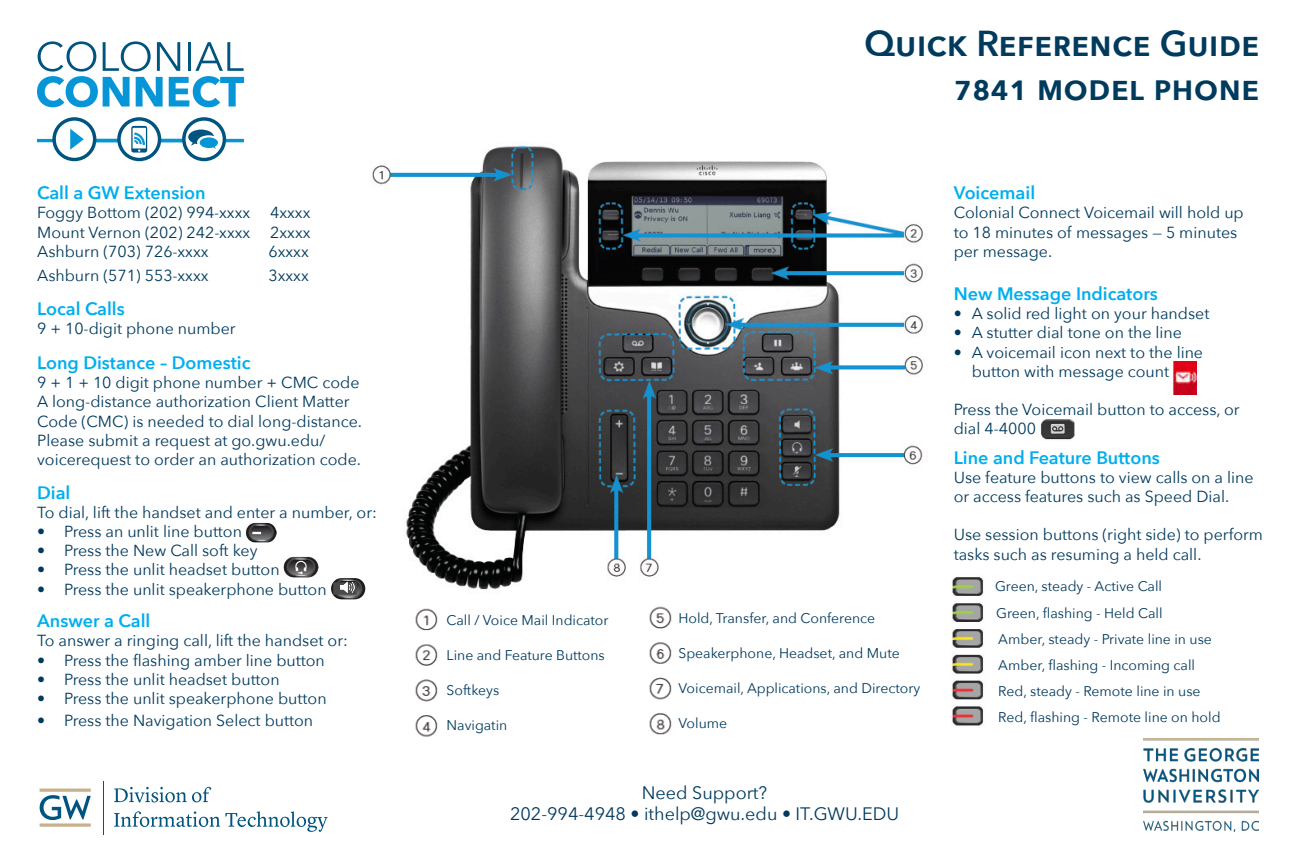
<style>
.page{position:relative;width:1296px;height:864px;background:#fff}
.page>*{position:absolute;margin:0;border:0;box-sizing:border-box;transform-origin:0 0}
.t1{font:600 36px "Avenir Next";color:#003a5d}
.t2{font:600 18px "Avenir Next";color:#00aeef}
.t3{font:18px/21.6px "Avenir Next";color:#003a5d;text-align:center}
.t4{font:16px/19.2px "Avenir Next";color:#003a5d}
.t5{font:14px "Avenir Next";color:#003a5d}
</style>
<div class="page">
<svg style="left:114px;top:787px;width:214px;height:45px"></svg>
<hr style="left:103px;top:781px;width:1px;height:53px;background:#005480">
<svg style="left:40px;top:795px;width:51px;height:25px"></svg>
<hr style="left:40px;top:789px;width:51px;height:3px;background:#c8b08b">
<svg style="left:40px;top:823px;width:51px;height:4px"></svg>
<svg style="left:37px;top:41px;width:207px;height:66px"></svg>
<hr style="left:223px;top:139px;width:21px;height:3px;background:#0696d7">
<hr style="left:37px;top:139px;width:19px;height:3px;background:#0696d7">
<hr style="left:96px;top:139px;width:24px;height:3px;background:#0696d7">
<div style="left:52px;top:117px;width:44px;height:44px;border:3px solid #005480;border-radius:50%"></div>
<svg style="left:70px;top:129px;width:14px;height:21px"></svg>
<svg style="left:116px;top:117px;width:112px;height:45px"></svg>
<img style="left:952px;top:577px;width:32px;height:149px">
<img style="left:372px;top:145px;width:551px;height:445px">
<img style="left:415px;top:608px;width:23px;height:129px">
<img style="left:331px;top:578px;width:34px;height:22px">
<div style="left:333px;top:582px;width:24px;height:13px;background:#4b494b;border:2px solid #4b494b"></div>
<img style="left:339px;top:580px;width:15px;height:15px">
<img style="left:245px;top:522px;width:32px;height:20px">
<img style="left:283px;top:557px;width:35px;height:21px">
<img style="left:649px;top:606px;width:23px;height:129px">
<img style="left:1172px;top:362px;width:25px;height:33px">
<img style="left:1040px;top:419px;width:35px;height:21px">
<img style="left:1143px;top:738px;width:115px;height:93px">
<p class="t2" style="left:37px;top:178px;width:170px">Call a GW Extension</p>
<p class="t4" style="left:37px;top:203px;width:215px">Foggy Bottom (202) 994-xxxx</p>
<p class="t4" style="left:270px;top:203px;width:42px">4xxxx</p>
<p class="t4" style="left:37px;top:222px;width:215px">Mount Vernon (202) 242-xxxx</p>
<p class="t4" style="left:270px;top:222px;width:42px">2xxxx</p>
<p class="t4" style="left:37px;top:241px;width:173px">Ashburn (703) 726-xxxx</p>
<p class="t4" style="left:269px;top:241px;width:42px">6xxxx</p>
<p class="t4" style="left:37px;top:265px;width:173px">Ashburn (571) 553-xxxx</p>
<p class="t4" style="left:269px;top:265px;width:42px">3xxxx</p>
<p class="t2" style="left:37px;top:293px;width:89px">Local Calls</p>
<p class="t4" style="left:37px;top:318px;width:200px">9 + 10-digit phone number</p>
<p class="t2" style="left:37px;top:347px;width:215px">Long Distance – Domestic</p>
<p class="t4" style="left:37px;top:372px;width:326px">9 + 1 + 10 digit phone number + CMC code A long-distance authorization Client Matter Code (CMC) is needed to dial long-distance.<br>Please submit a request at go.gwu.edu/ voicerequest to order an authorization code.</p>
<p class="t2" style="left:37px;top:477px;width:35px">Dial</p>
<p class="t4" style="left:37px;top:502px;width:341px">To dial, lift the handset and enter a number, or:</p>
<p class="t4" style="left:37px;top:521px;width:206px">• Press an unlit line button</p>
<p class="t4" style="left:37px;top:540px;width:222px">• Press the New Call soft key</p>
<p class="t4" style="left:37px;top:560px;width:244px">• Press the unlit headset button</p>
<p class="t4" style="left:37px;top:579px;width:291px">• Press the unlit speakerphone button</p>
<p class="t2" style="left:37px;top:606px;width:115px">Answer a Call</p>
<p class="t4" style="left:37px;top:631px;width:312px">To answer a ringing call, lift the handset or:</p>
<p class="t4" style="left:37px;top:650px;width:289px">• Press the flashing amber line button</p>
<p class="t4" style="left:37px;top:669px;width:244px">• Press the unlit headset button</p>
<p class="t4" style="left:37px;top:688px;width:291px">• Press the unlit speakerphone button</p>
<p class="t4" style="left:37px;top:710px;width:278px">• Press the Navigation Select button</p>
<p class="t1" style="left:865px;top:13px;width:396px">Quick Reference Guide</p>
<p class="t1" style="left:953px;top:56px;width:308px">7841 model phone</p>
<p class="t5" style="left:447px;top:608px;width:163px">Call / Voice Mail Indicator</p>
<p class="t5" style="left:447px;top:643px;width:160px">Line and Feature Buttons</p>
<p class="t5" style="left:447px;top:678px;width:54px">Softkeys</p>
<p class="t5" style="left:447px;top:713px;width:62px">Navigatin</p>
<p class="t5" style="left:678px;top:606px;width:198px">Hold, Transfer, and Conference</p>
<p class="t5" style="left:678px;top:641px;width:223px">Speakerphone, Headset, and Mute</p>
<p class="t5" style="left:678px;top:676px;width:243px">Voicemail, Applications, and Directory</p>
<p class="t5" style="left:678px;top:711px;width:50px">Volume</p>
<p class="t3" style="left:510px;top:781px;width:391px">Need Support?<br>202-994-4948 • ithelp@gwu.edu • IT.GWU.EDU</p>
<p class="t2" style="left:954px;top:178px;width:83px">Voicemail</p>
<p class="t4" style="left:954px;top:203px;width:292px">Colonial Connect Voicemail will hold up to 18 minutes of messages — 5 minutes per message.</p>
<p class="t2" style="left:954px;top:278px;width:206px">New Message Indicators</p>
<p class="t4" style="left:954px;top:303px;width:257px">• A solid red light on your handset</p>
<p class="t4" style="left:954px;top:323px;width:230px">• A stutter dial tone on the line</p>
<p class="t4" style="left:972px;top:342px;width:233px;text-indent:-18px">• A voicemail icon next to the line button with message count</p>
<p class="t4" style="left:954px;top:399px;width:288px">Press the Voicemail button to access, or dial 4-4000</p>
<p class="t2" style="left:954px;top:442px;width:208px">Line and Feature Buttons</p>
<p class="t4" style="left:954px;top:467px;width:301px">Use feature buttons to view calls on a line or access features such as Speed Dial.</p>
<p class="t4" style="left:954px;top:525px;width:311px">Use session buttons (right side) to perform tasks such as resuming a held call.</p>
<p class="t5" style="left:995px;top:574px;width:169px">Green, steady - Active Call</p>
<p class="t5" style="left:996px;top:601px;width:168px">Green, flashing - Held Call</p>
<p class="t5" style="left:998px;top:627px;width:215px">Amber, steady - Private line in use</p>
<p class="t5" style="left:998px;top:653px;width:198px">Amber, flashing - Incoming call</p>
<p class="t5" style="left:998px;top:679px;width:204px">Red, steady - Remote line in use</p>
<p class="t5" style="left:998px;top:705px;width:224px">Red, flashing - Remote line on hold</p>
</div>
